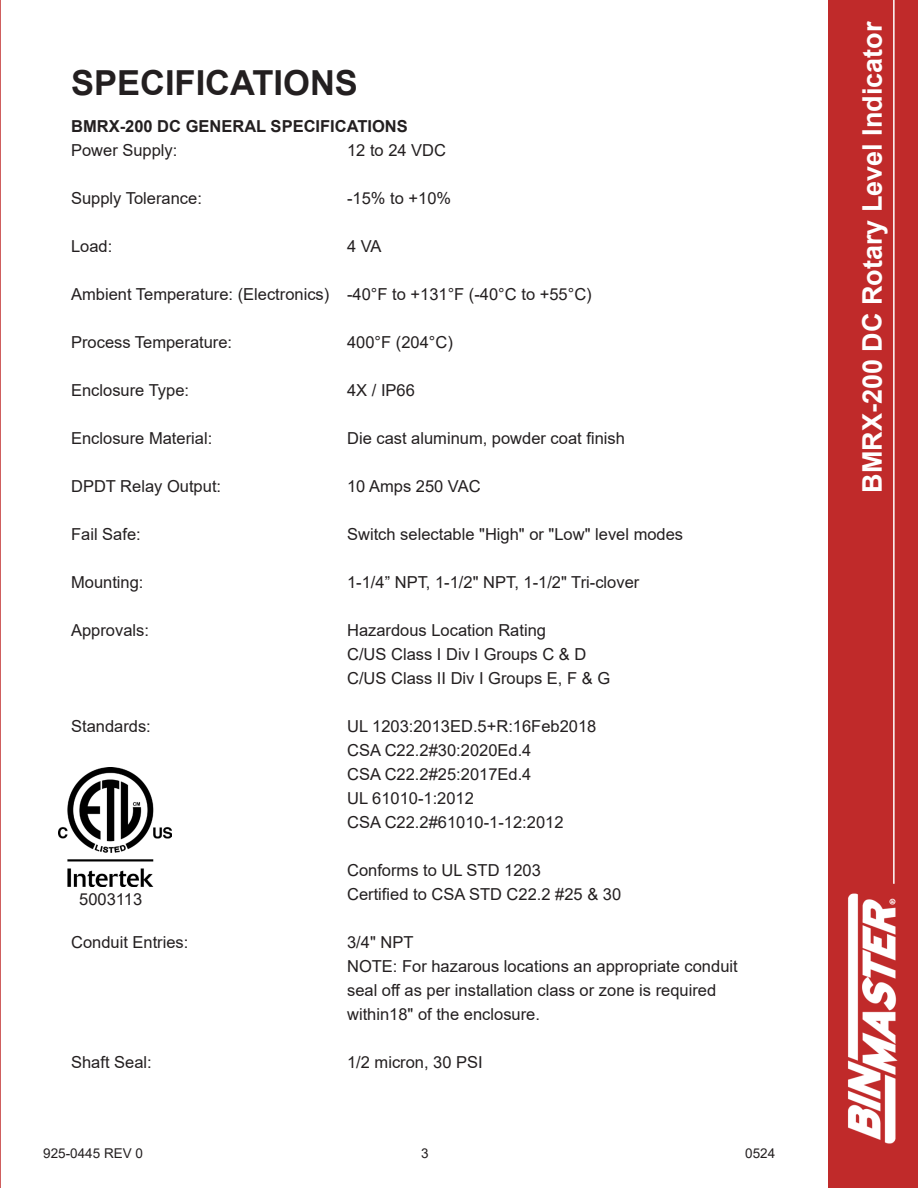
<style>
.page{position:relative;width:918px;height:1188px;background:#fff}
.page>*{position:absolute;margin:0;border:0;box-sizing:border-box;transform-origin:0 0}
.t1{font:700 34.5px "Arial";color:#231f20}
.t2{font:700 27px "Arial";color:#fff}
.t3{font:16.5px "Arial";color:#231f20}
.t4{font:700 16.5px "Arial";color:#231f20}
.t5{font:13.5px "Arial";color:#231f20}
</style>
<div class="page">
<svg style="left:0;top:0;width:1px;height:1188px"></svg>
<div style="left:828px;top:0;width:90px;height:1188px;background:#c02a2a"></div>
<img style="left:845px;top:892px;width:56px;height:255px">
<hr style="left:893px;top:0;width:2px;height:884px;background:#fff">
<img style="left:58px;top:767px;width:114px;height:119px">
<p class="t1" style="left:71px;top:59px;width:288px">SPECIFICATIONS</p>
<p class="t4" style="left:71px;top:115px;width:338px">BMRX-200 DC GENERAL SPECIFICATIONS</p>
<p class="t3" style="left:71px;top:139px;width:108px">Power Supply:</p>
<p class="t3" style="left:347px;top:139px;width:101px">12 to 24 VDC</p>
<p class="t3" style="left:71px;top:187px;width:132px">Supply Tolerance:</p>
<p class="t3" style="left:347px;top:187px;width:106px">-15% to +10%</p>
<p class="t3" style="left:71px;top:235px;width:43px">Load:</p>
<p class="t3" style="left:347px;top:235px;width:36px">4 VA</p>
<p class="t3" style="left:71px;top:283px;width:522px">Ambient Temperature: (Electronics) -40°F to +131°F (-40°C to +55°C)</p>
<p class="t3" style="left:71px;top:331px;width:163px">Process Temperature:</p>
<p class="t3" style="left:347px;top:331px;width:107px">400°F (204°C)</p>
<p class="t3" style="left:71px;top:379px;width:120px">Enclosure Type:</p>
<p class="t3" style="left:347px;top:379px;width:69px">4X / IP66</p>
<p class="t3" style="left:71px;top:427px;width:143px">Enclosure Material:</p>
<p class="t3" style="left:347px;top:427px;width:279px">Die cast aluminum, powder coat finish</p>
<p class="t3" style="left:71px;top:475px;width:152px">DPDT Relay Output:</p>
<p class="t3" style="left:347px;top:475px;width:135px">10 Amps 250 VAC</p>
<p class="t3" style="left:71px;top:523px;width:71px">Fail Safe:</p>
<p class="t3" style="left:347px;top:523px;width:338px">Switch selectable "High" or "Low" level modes</p>
<p class="t3" style="left:71px;top:571px;width:74px">Mounting:</p>
<p class="t3" style="left:347px;top:571px;width:294px">1-1/4” NPT, 1-1/2" NPT, 1-1/2" Tri-clover</p>
<p class="t3" style="left:71px;top:619px;width:79px">Approvals:</p>
<p class="t3" style="left:347px;top:619px;width:201px">Hazardous Location Rating</p>
<p class="t3" style="left:347px;top:643px;width:241px">C/US Class I Div I Groups C &amp; D</p>
<p class="t3" style="left:347px;top:667px;width:265px">C/US Class II Div I Groups E, F &amp; G</p>
<p class="t3" style="left:71px;top:715px;width:81px">Standards:</p>
<p class="t3" style="left:347px;top:715px;width:251px">UL 1203:2013ED.5+R:16Feb2018</p>
<p class="t3" style="left:347px;top:739px;width:186px">CSA C22.2#30:2020Ed.4</p>
<p class="t3" style="left:347px;top:763px;width:186px">CSA C22.2#25:2017Ed.4</p>
<p class="t3" style="left:347px;top:787px;width:128px">UL 61010-1:2012</p>
<p class="t3" style="left:347px;top:811px;width:218px">CSA C22.2#61010-1-12:2012</p>
<p class="t3" style="left:347px;top:859px;width:195px">Conforms to UL STD 1203</p>
<p class="t3" style="left:347px;top:883px;width:276px">Certified to CSA STD C22.2 #25 &amp; 30</p>
<p class="t3" style="left:71px;top:931px;width:119px">Conduit Entries:</p>
<p class="t3" style="left:347px;top:931px;width:68px">3/4" NPT</p>
<p class="t3" style="left:347px;top:955px;width:392px">NOTE: For hazarous locations an appropriate conduit</p>
<p class="t3" style="left:347px;top:979px;width:371px">seal off as per installation class or zone is required</p>
<p class="t3" style="left:347px;top:1003px;width:194px">within18" of the enclosure.</p>
<p class="t3" style="left:71px;top:1051px;width:82px">Shaft Seal:</p>
<p class="t3" style="left:347px;top:1051px;width:137px">1/2 micron, 30 PSI</p>
<p class="t3" style="left:79px;top:888px;width:65px">5003113</p>
<p class="t5" style="left:43px;top:1144px;width:101px">925-0445 REV 0</p>
<p class="t5" style="left:421px;top:1144px;width:9px">3</p>
<p class="t5" style="left:745px;top:1144px;width:32px">0524</p>
<h2 class="t2" style="left:853px;top:493px;width:473px;rotate:-90deg">BMRX-200 DC Rotary Level Indicator</h2>
</div>
